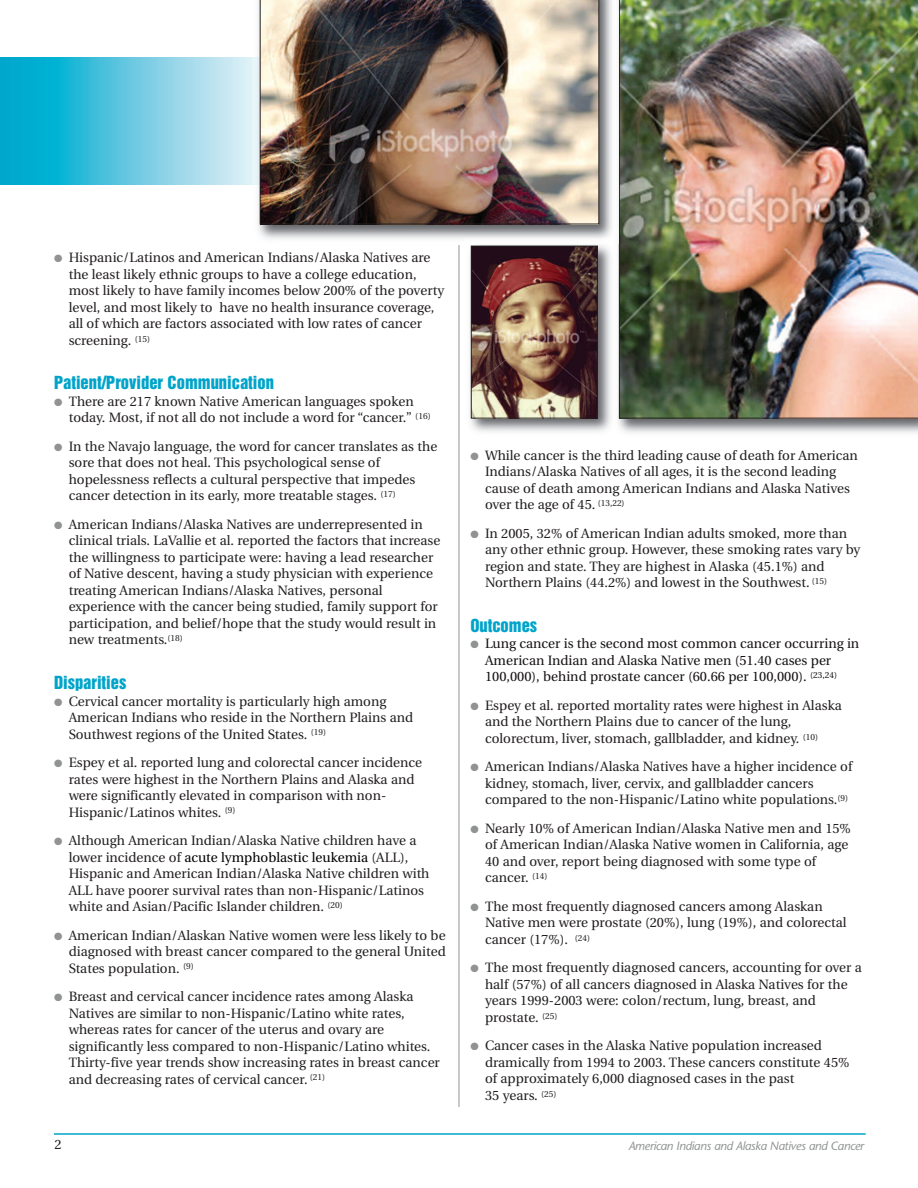
<style>
.page{position:relative;width:918px;height:1188px;background:#fff}
.page>*{position:absolute;margin:0;border:0;box-sizing:border-box;transform-origin:0 0}
.t1{font:16.5px "Helvetica Inserat";color:#00a4ca}
.t2{font:13.5px/16.5px "Utopia";color:#231f20}
.t3{font:13.5px/16.5px "Utopia";color:#171313}
.t4{font:italic 12px "Stone Sans";letter-spacing:-.03em;color:#919393}
.s1{color:#919393}
.s2{color:#000}
</style>
<div class="page">
<hr style="left:54px;top:1133px;width:812px;height:2px;background:#00a4ca">
<hr style="left:459px;top:245px;width:1px;height:862px;background:#919393">
<svg style="left:0;top:57px;width:253px;height:127px;background:#61c8e0"></svg>
<img style="left:618px;top:244px;width:300px;height:189px">
<img style="left:619px;top:0;width:299px;height:418px">
<img style="left:253px;top:0;width:359px;height:239px">
<img style="left:253px;top:57px;width:7px;height:127px">
<img style="left:618px;top:0;width:1px;height:244px">
<img style="left:260px;top:0;width:339px;height:224px">
<img style="left:470px;top:245px;width:141px;height:187px">
<img style="left:473px;top:248px;width:123px;height:169px">
<div style="left:471px;top:246px;width:127px;height:173px;border:1px solid #231f20"></div>
<p class="t2" style="left:69px;top:251px;width:377px;text-indent:-15px"><span class="s1">●</span> Hispanic/Latinos and American Indians/Alaska Natives are the least likely ethnic groups to have a college education, most likely to have family incomes below 200% of the poverty level, and most likely to have no health insurance coverage, all of which are factors associated with low rates of cancer screening. <sup>(15)</sup></p>
<p class="t1" style="left:54px;top:376px;width:221px">Patient/Provider Communication</p>
<p class="t2" style="left:69px;top:394px;width:364px;text-indent:-15px"><span class="s1">●</span> There are 217 known Native American languages spoken today. Most, if not all do not include a word for “cancer.” <sup>(16)</sup></p>
<p class="t2" style="left:69px;top:439px;width:370px;text-indent:-15px"><span class="s1">●</span> In the Navajo language, the word for cancer translates as the sore that does not heal. This psychological sense of hopelessness reflects a cultural perspective that impedes cancer detection in its early, more treatable stages. <sup>(17)</sup></p>
<p class="t2" style="left:69px;top:517px;width:373px;text-indent:-15px"><span class="s1">●</span> American Indians/Alaska Natives are underrepresented in clinical trials. LaVallie et al. reported the factors that increase the willingness to participate were: having a lead researcher of Native descent, having a study physician with experience treating American Indians/Alaska Natives, personal experience with the cancer being studied, family support for participation, and belief/hope that the study would result in new treatments.<sup>(18)</sup></p>
<p class="t1" style="left:54px;top:676px;width:74px">Disparities</p>
<p class="t2" style="left:69px;top:694px;width:346px;text-indent:-15px"><span class="s1">●</span> Cervical cancer mortality is particularly high among<br>American Indians who reside in the Northern Plains and<br>Southwest regions of the United States. <sup>(19)</sup></p>
<p class="t2" style="left:69px;top:755px;width:355px;text-indent:-15px"><span class="s1">●</span> Espey et al. reported lung and colorectal cancer incidence rates were highest in the Northern Plains and Alaska and were significantly elevated in comparison with non-Hispanic/Latinos whites. <sup>(9)</sup></p>
<p class="t2" style="left:69px;top:833px;width:362px;text-indent:-15px"><span class="s1">●</span> Although American Indian/Alaska Native children have a lower incidence of <span class="s2">acute lymphoblastic leukemia</span> (ALL), Hispanic and American Indian/Alaska Native children with ALL have poorer survival rates than non-Hispanic/Latinos white and Asian/Pacific Islander children. <sup>(20)</sup></p>
<p class="t2" style="left:69px;top:928px;width:379px;text-align:justify;text-indent:-15px"><span class="s1">●</span> American Indian/Alaskan Native women were less likely to be diagnosed with breast cancer compared to the general United States population. <sup>(9)</sup></p>
<p class="t2" style="left:69px;top:989px;width:373px;text-indent:-15px"><span class="s1">●</span> Breast and cervical cancer incidence rates among Alaska Natives are similar to non-Hispanic/Latino white rates, whereas rates for cancer of the uterus and ovary are significantly less compared to non-Hispanic/Latino whites.<br>Thirty-five year trends show increasing rates in breast cancer and decreasing rates of cervical cancer. <sup>(21)</sup></p>
<p class="t2" style="left:485px;top:448px;width:374px;text-indent:-15px"><span class="s1">●</span> While cancer is the third leading cause of death for American Indians/Alaska Natives of all ages, it is the second leading cause of death among American Indians and Alaska Natives over the age of 45. <sup>(13,22)</sup></p>
<p class="t2" style="left:485px;top:526px;width:377px;text-indent:-15px"><span class="s1">●</span> In 2005, 32% of American Indian adults smoked, more than any other ethnic group. However, these smoking rates vary by region and state. They are highest in Alaska (45.1%) and Northern Plains (44.2%) and lowest in the Southwest. <sup>(15)</sup></p>
<p class="t1" style="left:470px;top:619px;width:68px">Outcomes</p>
<p class="t3" style="left:485px;top:637px;width:376px;text-indent:-15px"><span class="s1">●</span> Lung cancer is the second most common cancer occurring in<br>American Indian and Alaska Native men (51.40 cases per<br>100,000), behind prostate cancer (60.66 per 100,000). <sup>(23,24)</sup></p>
<p class="t2" style="left:485px;top:698px;width:358px;text-indent:-15px"><span class="s1">●</span> Espey et al. reported mortality rates were highest in Alaska and the Northern Plains due to cancer of the lung, colorectum, liver, stomach, gallbladder, and kidney. <sup>(10)</sup></p>
<p class="t2" style="left:485px;top:760px;width:369px;text-indent:-15px"><span class="s1">●</span> American Indians/Alaska Natives have a higher incidence of kidney, stomach, liver, cervix, and gallbladder cancers compared to the non-Hispanic/Latino white populations.<sup>(9)</sup></p>
<p class="t2" style="left:485px;top:821px;width:367px;text-indent:-15px"><span class="s1">●</span> Nearly 10% of American Indian/Alaska Native men and 15% of American Indian/Alaska Native women in California, age 40 and over, report being diagnosed with some type of cancer. <sup>(14)</sup></p>
<p class="t2" style="left:485px;top:899px;width:363px;text-indent:-15px"><span class="s1">●</span> The most frequently diagnosed cancers among Alaskan<br>Native men were prostate (20%), lung (19%), and colorectal cancer (17%). <sup>(24)</sup></p>
<p class="t2" style="left:485px;top:961px;width:378px;text-indent:-15px"><span class="s1">●</span> The most frequently diagnosed cancers, accounting for over a half (57%) of all cancers diagnosed in Alaska Natives for the years 1999-2003 were: colon/rectum, lung, breast, and prostate. <sup>(25)</sup></p>
<p class="t2" style="left:485px;top:1039px;width:366px;text-indent:-15px"><span class="s1">●</span> Cancer cases in the Alaska Native population increased dramically from 1994 to 2003. These cancers constitute 45% of approximately 6,000 diagnosed cases in the past<br>35 years. <sup>(25)</sup></p>
<p class="t2" style="left:54px;top:1138px;width:9px">2</p>
<p class="t4" style="left:628px;top:1141px;width:237px">American Indians and Alaska Natives and Cancer</p>
</div>
